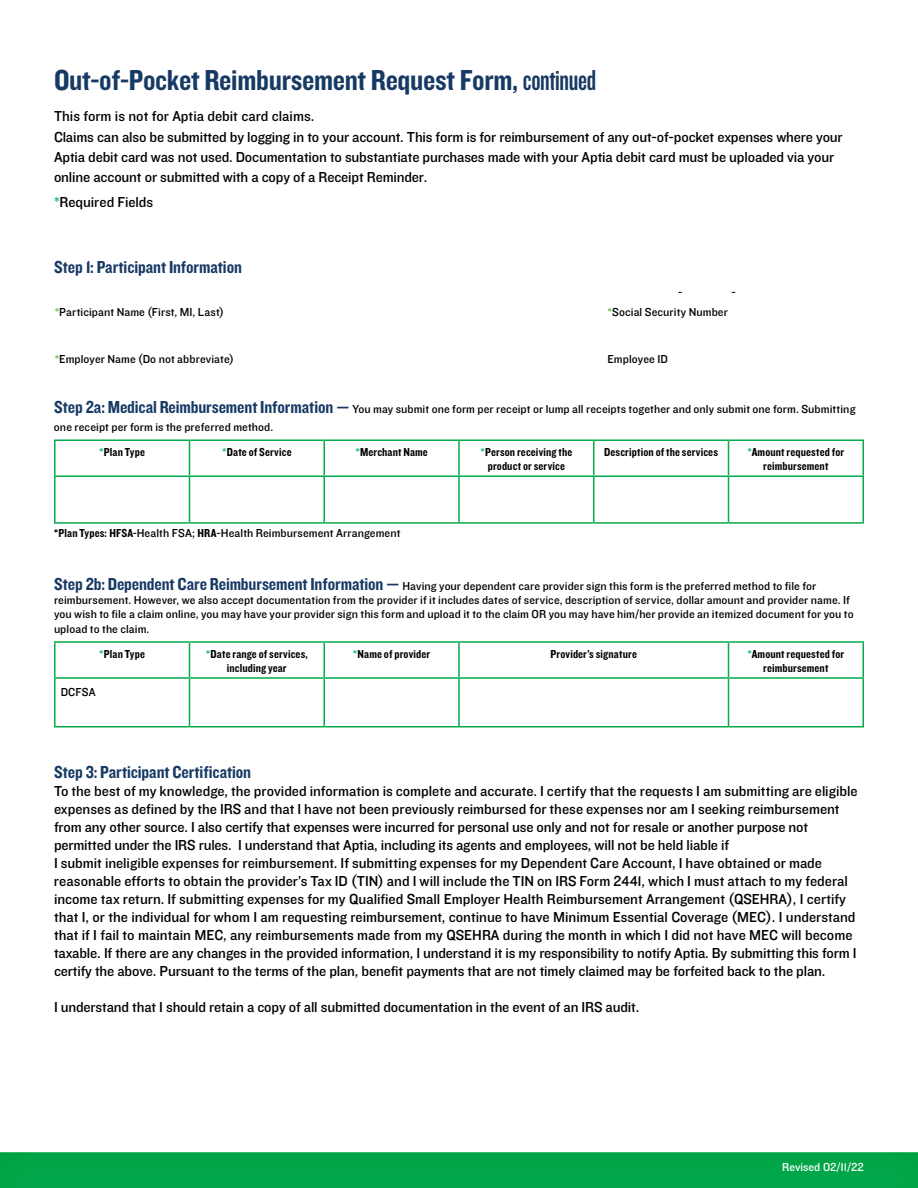
<style>
.page{position:relative;width:918px;height:1188px;background:#fff}
.page>*{position:absolute;margin:0;border:0;box-sizing:border-box;transform-origin:0 0}
.t1{font:30px "Knockout 50 Welterweight";letter-spacing:-.01em;color:#173a64}
.t2{font:18px "Knockout 50 Welterweight";letter-spacing:-.005em;color:#173a64}
.t3{font:15px/18px "Knockout 31 Junior Middlewt";letter-spacing:-.01em;color:#000}
.t4{font:12px/14.4px "Knockout 31 Junior Middlewt";letter-spacing:.01em;color:#000}
.t5{font:12px/14.4px "Knockout 50 Welterweight";letter-spacing:.01em;color:#000;text-align:center}
.t6{font:12px "Knockout 31 Junior Middlewt";color:#fff}
.s1{font-family:"Knockout 48 Featherweight"}
.s2{color:#14b795}
.s3{color:#72bf44}
.s4{font-family:"Knockout 50 Welterweight";font-size:18px;color:#173a64}
.s5{font-family:"Knockout 31 Junior Middlewt";color:#14b795}
.s6{font-family:"Knockout 50 Welterweight"}
</style>
<div class="page">
<hr style="left:54px;top:440px;width:135px;height:1px;background:#05aa4b">
<hr style="left:54px;top:441px;width:2px;height:34px;background:#05aa4b">
<hr style="left:189px;top:440px;width:135px;height:1px;background:#05aa4b">
<hr style="left:189px;top:441px;width:1px;height:34px;background:#05aa4b">
<hr style="left:324px;top:440px;width:135px;height:1px;background:#05aa4b">
<hr style="left:324px;top:441px;width:1px;height:34px;background:#05aa4b">
<hr style="left:459px;top:440px;width:135px;height:1px;background:#05aa4b">
<hr style="left:458px;top:441px;width:2px;height:34px;background:#05aa4b">
<hr style="left:594px;top:440px;width:134px;height:1px;background:#05aa4b">
<hr style="left:593px;top:441px;width:1px;height:34px;background:#05aa4b">
<hr style="left:729px;top:440px;width:135px;height:1px;background:#05aa4b">
<hr style="left:728px;top:441px;width:1px;height:34px;background:#05aa4b">
<hr style="left:862px;top:441px;width:2px;height:34px;background:#05aa4b">
<hr style="left:54px;top:475px;width:135px;height:2px;background:#05aa4b">
<hr style="left:54px;top:477px;width:2px;height:45px;background:#05aa4b">
<hr style="left:189px;top:475px;width:135px;height:2px;background:#05aa4b">
<hr style="left:189px;top:477px;width:1px;height:45px;background:#05aa4b">
<hr style="left:324px;top:475px;width:135px;height:2px;background:#05aa4b">
<hr style="left:324px;top:477px;width:1px;height:45px;background:#05aa4b">
<hr style="left:459px;top:475px;width:135px;height:2px;background:#05aa4b">
<hr style="left:458px;top:477px;width:2px;height:45px;background:#05aa4b">
<hr style="left:594px;top:475px;width:134px;height:2px;background:#05aa4b">
<hr style="left:593px;top:477px;width:1px;height:45px;background:#05aa4b">
<hr style="left:729px;top:475px;width:135px;height:2px;background:#05aa4b">
<hr style="left:728px;top:477px;width:1px;height:45px;background:#05aa4b">
<hr style="left:862px;top:477px;width:2px;height:45px;background:#05aa4b">
<hr style="left:54px;top:522px;width:135px;height:2px;background:#05aa4b">
<hr style="left:189px;top:522px;width:135px;height:2px;background:#05aa4b">
<hr style="left:324px;top:522px;width:135px;height:2px;background:#05aa4b">
<hr style="left:459px;top:522px;width:135px;height:2px;background:#05aa4b">
<hr style="left:594px;top:522px;width:134px;height:2px;background:#05aa4b">
<hr style="left:729px;top:522px;width:135px;height:2px;background:#05aa4b">
<hr style="left:54px;top:641px;width:135px;height:2px;background:#05aa4b">
<hr style="left:54px;top:643px;width:2px;height:34px;background:#05aa4b">
<hr style="left:189px;top:641px;width:135px;height:2px;background:#05aa4b">
<hr style="left:189px;top:643px;width:1px;height:34px;background:#05aa4b">
<hr style="left:324px;top:641px;width:135px;height:2px;background:#05aa4b">
<hr style="left:324px;top:643px;width:1px;height:34px;background:#05aa4b">
<hr style="left:459px;top:641px;width:270px;height:2px;background:#05aa4b">
<hr style="left:458px;top:643px;width:2px;height:34px;background:#05aa4b">
<hr style="left:729px;top:641px;width:135px;height:2px;background:#05aa4b">
<hr style="left:728px;top:643px;width:1px;height:34px;background:#05aa4b">
<hr style="left:862px;top:643px;width:2px;height:34px;background:#05aa4b">
<hr style="left:54px;top:677px;width:135px;height:2px;background:#05aa4b">
<hr style="left:54px;top:679px;width:2px;height:47px;background:#05aa4b">
<hr style="left:189px;top:677px;width:135px;height:2px;background:#05aa4b">
<hr style="left:189px;top:679px;width:1px;height:47px;background:#05aa4b">
<hr style="left:324px;top:677px;width:135px;height:2px;background:#05aa4b">
<hr style="left:324px;top:679px;width:1px;height:47px;background:#05aa4b">
<hr style="left:459px;top:677px;width:270px;height:2px;background:#05aa4b">
<hr style="left:458px;top:679px;width:2px;height:47px;background:#05aa4b">
<hr style="left:729px;top:677px;width:135px;height:2px;background:#05aa4b">
<hr style="left:728px;top:679px;width:1px;height:47px;background:#05aa4b">
<hr style="left:862px;top:679px;width:2px;height:47px;background:#05aa4b">
<hr style="left:54px;top:726px;width:135px;height:1px;background:#05aa4b">
<hr style="left:189px;top:726px;width:135px;height:1px;background:#05aa4b">
<hr style="left:324px;top:726px;width:135px;height:1px;background:#05aa4b">
<hr style="left:459px;top:726px;width:270px;height:1px;background:#05aa4b">
<hr style="left:729px;top:726px;width:135px;height:1px;background:#05aa4b">
<div style="left:0;top:1141px;width:918px;height:47px;background:#00ab4c;opacity:.3"></div>
<h1 class="t1" style="left:54px;top:61px;width:544px">Out-of-Pocket Reimbursement Request Form, <span class="s1">continued</span></h1>
<p class="t3" style="left:54px;top:106px;width:790px;line-height:20.1px">This form is not for Aptia debit card claims.<br>Claims can also be submitted by logging in to your account. This form is for reimbursement of any out-of-pocket expenses where your Aptia debit card was not used. Documentation to substantiate purchases made with your Aptia debit card must be uploaded via your online account or submitted with a copy of a Receipt Reminder.</p>
<p class="t3" style="left:54px;top:192px;width:101px"><span class="s2">*</span>Required Fields</p>
<p class="t2" style="left:54px;top:255px;width:189px">Step 1: Participant Information</p>
<p class="t4" style="left:55px;top:304px;width:171px"><span class="s3">*</span>Participant Name (First, MI, Last)</p>
<p class="t4" style="left:55px;top:351px;width:181px"><span class="s3">*</span>Employer Name (Do not abbreviate)</p>
<p class="t4" style="left:678px;top:284px;width:6px">-</p>
<p class="t4" style="left:731px;top:284px;width:6px">-</p>
<p class="t4" style="left:608px;top:304px;width:122px"><span class="s3">*</span>Social Security Number</p>
<p class="t4" style="left:608px;top:351px;width:62px">Employee ID</p>
<p class="t4" style="left:54px;top:400px;width:803px;line-height:18px"><span class="s4">Step 2a: Medical Reimbursement Information —</span> You may submit one form per receipt or lump all receipts together and only submit one form. Submitting one receipt per form is the preferred method.</p>
<p class="t5" style="left:99px;top:444px;width:47px"><span class="s5">*</span>Plan Type</p>
<p class="t5" style="left:222px;top:444px;width:71px"><span class="s5">*</span>Date of Service</p>
<p class="t5" style="left:355px;top:444px;width:74px"><span class="s5">*</span>Merchant Name</p>
<p class="t5" style="left:480px;top:444px;width:93px"><span class="s5">*</span>Person receiving the product or service</p>
<p class="t5" style="left:604px;top:444px;width:115px">Description of the services</p>
<p class="t5" style="left:747px;top:444px;width:99px"><span class="s5">*</span>Amount requested for reimbursement</p>
<p class="t4" style="left:54px;top:525px;width:348px">*<span class="s6">Plan Types: HFSA-</span>Health FSA; <span class="s6">HRA</span>-Health Reimbursement Arrangement</p>
<p class="t4" style="left:54px;top:578px;width:801px"><span class="s4">Step 2b: Dependent Care Reimbursement Information —</span> Having your dependent care provider sign this form is the preferred method to file for reimbursement. However, we also accept documentation from the provider if it includes dates of service, description of service, dollar amount and provider name. If you wish to file a claim online, you may have your provider sign this form and upload it to the claim OR you may have him/her provide an itemized document for you to upload to the claim.</p>
<p class="t5" style="left:99px;top:646px;width:47px"><span class="s5">*</span>Plan Type</p>
<p class="t5" style="left:206px;top:646px;width:104px"><span class="s5">*</span>Date range of services, including year</p>
<p class="t5" style="left:353px;top:646px;width:79px"><span class="s5">*</span>Name of provider</p>
<p class="t5" style="left:551px;top:646px;width:88px">Provider’s signature</p>
<p class="t5" style="left:747px;top:646px;width:99px"><span class="s5">*</span>Amount requested for reimbursement</p>
<p class="t4" style="left:61px;top:684px;width:36px">DCFSA</p>
<p class="t2" style="left:54px;top:760px;width:199px">Step 3: Participant Certification</p>
<p class="t3" style="left:54px;top:781px;width:805px">To the best of my knowledge, the provided information is complete and accurate. I certify that the requests I am submitting are eligible expenses as defined by the IRS and that I have not been previously reimbursed for these expenses nor am I seeking reimbursement from any other source. I also certify that expenses were incurred for personal use only and not for resale or another purpose not permitted under the IRS rules. I understand that Aptia, including its agents and employees, will not be held liable if<br>I submit ineligible expenses for reimbursement. If submitting expenses for my Dependent Care Account, I have obtained or made reasonable efforts to obtain the provider’s Tax ID (TIN) and I will include the TIN on IRS Form 2441, which I must attach to my federal income tax return. If submitting expenses for my Qualified Small Employer Health Reimbursement Arrangement (QSEHRA), I certify that I, or the individual for whom I am requesting reimbursement, continue to have Minimum Essential Coverage (MEC). I understand that if I fail to maintain MEC, any reimbursements made from my QSEHRA during the month in which I did not have MEC will become taxable. If there are any changes in the provided information, I understand it is my responsibility to notify Aptia. By submitting this form I certify the above. Pursuant to the terms of the plan, benefit payments that are not timely claimed may be forfeited back to the plan.</p>
<p class="t3" style="left:54px;top:997px;width:587px">I understand that I should retain a copy of all submitted documentation in the event of an IRS audit.</p>
<p class="t6" style="left:782px;top:1158px;width:83px">Revised 02/11/22</p>
</div>
